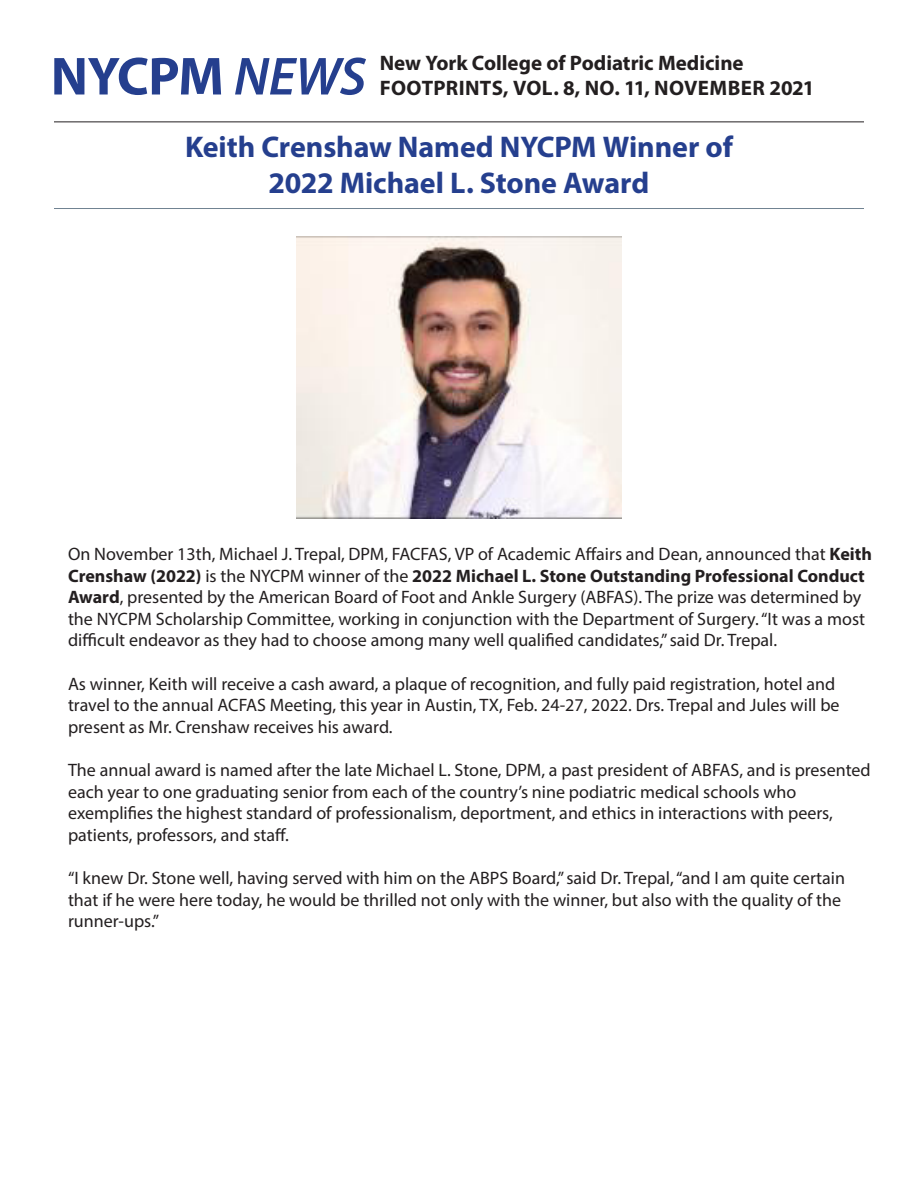
<style>
.page{position:relative;width:918px;height:1188px;background:#fff}
.page>*{position:absolute;margin:0;border:0;box-sizing:border-box;transform-origin:0 0}
.t1{font:700 54px "Myriad Pro";letter-spacing:-.02em;color:#253f8e}
.t2{font:700 30px/36px "Myriad Pro";letter-spacing:-.005em;color:#253f8e;text-align:center}
.t3{font:700 21px/25.2px "Myriad Pro";color:#231f20}
.t4{font:18px/21.6px "Myriad Pro";color:#231f20}
.s1{font-weight:600;font-style:italic}
.s2{font-weight:700}
</style>
<div class="page">
<hr style="left:54px;top:122px;width:810px;height:1px;background:#231f20">
<hr style="left:54px;top:208px;width:810px;height:1px;background:#708392">
<img style="left:296px;top:237px;width:326px;height:281px">
<h1 class="t1" style="left:51px;top:41px;width:317px">NYCPM <span class="s1">NEWS</span></h1>
<p class="t3" style="left:380px;top:49px;width:436px">New York College of Podiatric Medicine<br>FOOTPRINTS, VOL. 8, NO. 11, NOVEMBER 2021</p>
<p class="t2" style="left:185px;top:128px;width:549px">Keith Crenshaw Named NYCPM Winner of<br>2022 Michael L. Stone Award</p>
<p class="t4" style="left:68px;top:543px;width:805px">On November 13th, Michael J. Trepal, DPM, FACFAS, VP of Academic Affairs and Dean, announced that <span class="s2">Keith Crenshaw (2022)</span> is the NYCPM winner of the <span class="s2">2022 Michael L. Stone Outstanding Professional Conduct Award</span>, presented by the American Board of Foot and Ankle Surgery (ABFAS). The prize was determined by the NYCPM Scholarship Committee, working in conjunction with the Department of Surgery. “It was a most difficult endeavor as they had to choose among many well qualified candidates,” said Dr. Trepal.</p>
<p class="t4" style="left:68px;top:672px;width:773px">As winner, Keith will receive a cash award, a plaque of recognition, and fully paid registration, hotel and travel to the annual ACFAS Meeting, this year in Austin, TX, Feb. 24-27, 2022. Drs. Trepal and Jules will be present as Mr. Crenshaw receives his award.</p>
<p class="t4" style="left:68px;top:759px;width:804px">The annual award is named after the late Michael L. Stone, DPM, a past president of ABFAS, and is presented each year to one graduating senior from each of the country’s nine podiatric medical schools who exemplifies the highest standard of professionalism, deportment, and ethics in interactions with peers, patients, professors, and staff.</p>
<p class="t4" style="left:68px;top:867px;width:779px">“I knew Dr. Stone well, having served with him on the ABPS Board,” said Dr. Trepal, “and I am quite certain that if he were here today, he would be thrilled not only with the winner, but also with the quality of the runner-ups.”</p>
</div>
